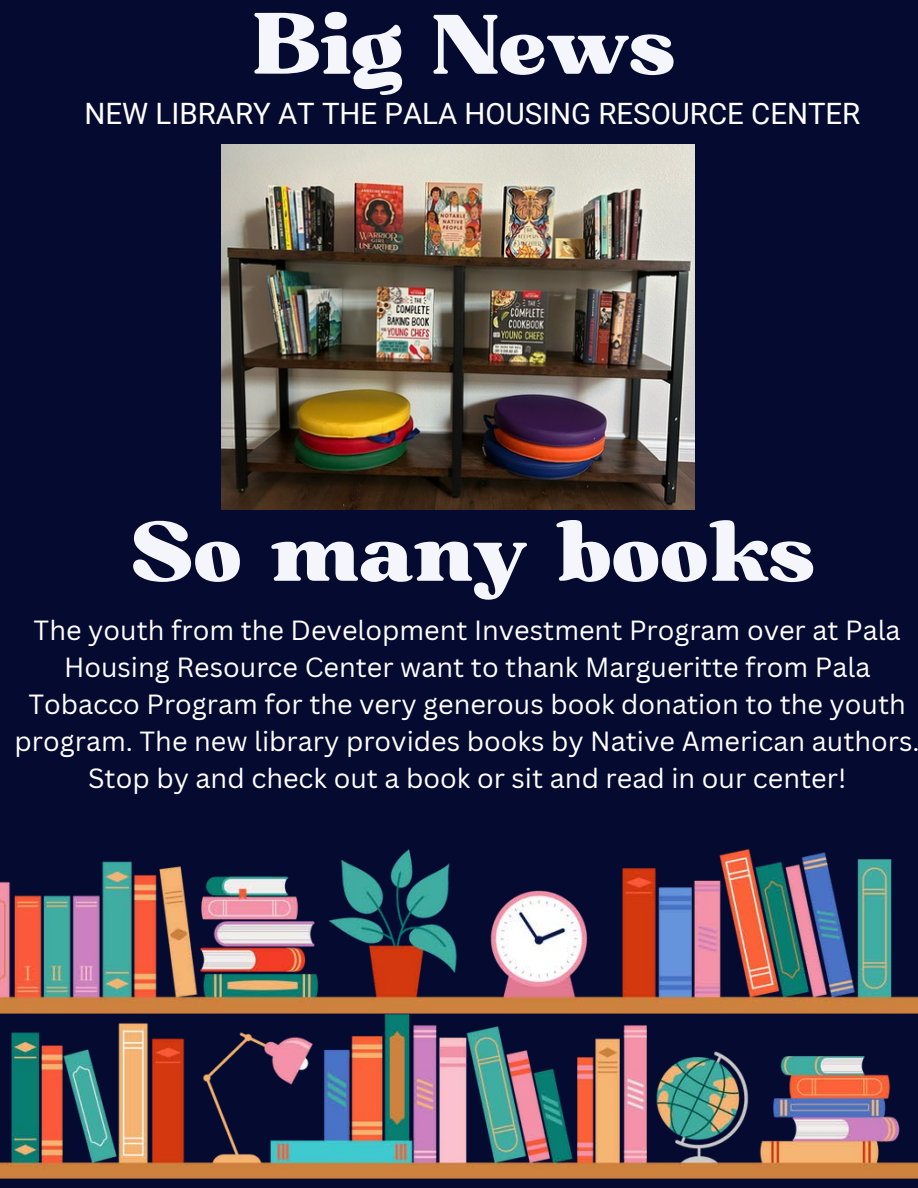
<style>
.page{position:relative;width:918px;height:1188px;background:#050a30}
.page>*{position:absolute;margin:0;border:0;box-sizing:border-box;transform-origin:0 0}
.t1{font:81.3px "Bugaki";color:#f4f6fc}
.t2{font:29.4px "Roboto";color:#fff}
.t3{font:27px/37.2px "Canva Sans";color:#fff;text-align:center}
</style>
<div class="page">
<img style="left:0;top:850px;width:918px;height:328px">
<img style="left:221px;top:145px;width:474px;height:364px">
<p class="t1" style="left:253px;top:-5px;width:425px">Big News</p>
<p class="t2" style="left:85px;top:96px;width:777px">NEW LIBRARY AT THE PALA HOUSING RESOURCE CENTER</p>
<p class="t1" style="left:130px;top:502px;width:687px">So many books</p>
<p class="t3" style="left:15px;top:611px;width:907px">The youth from the Development Investment Program over at Pala Housing Resource Center want to thank Margueritte from Pala Tobacco Program for the very generous book donation to the youth program. The new library provides books by Native American authors.<br>Stop by and check out a book or sit and read in our center!</p>
</div>
